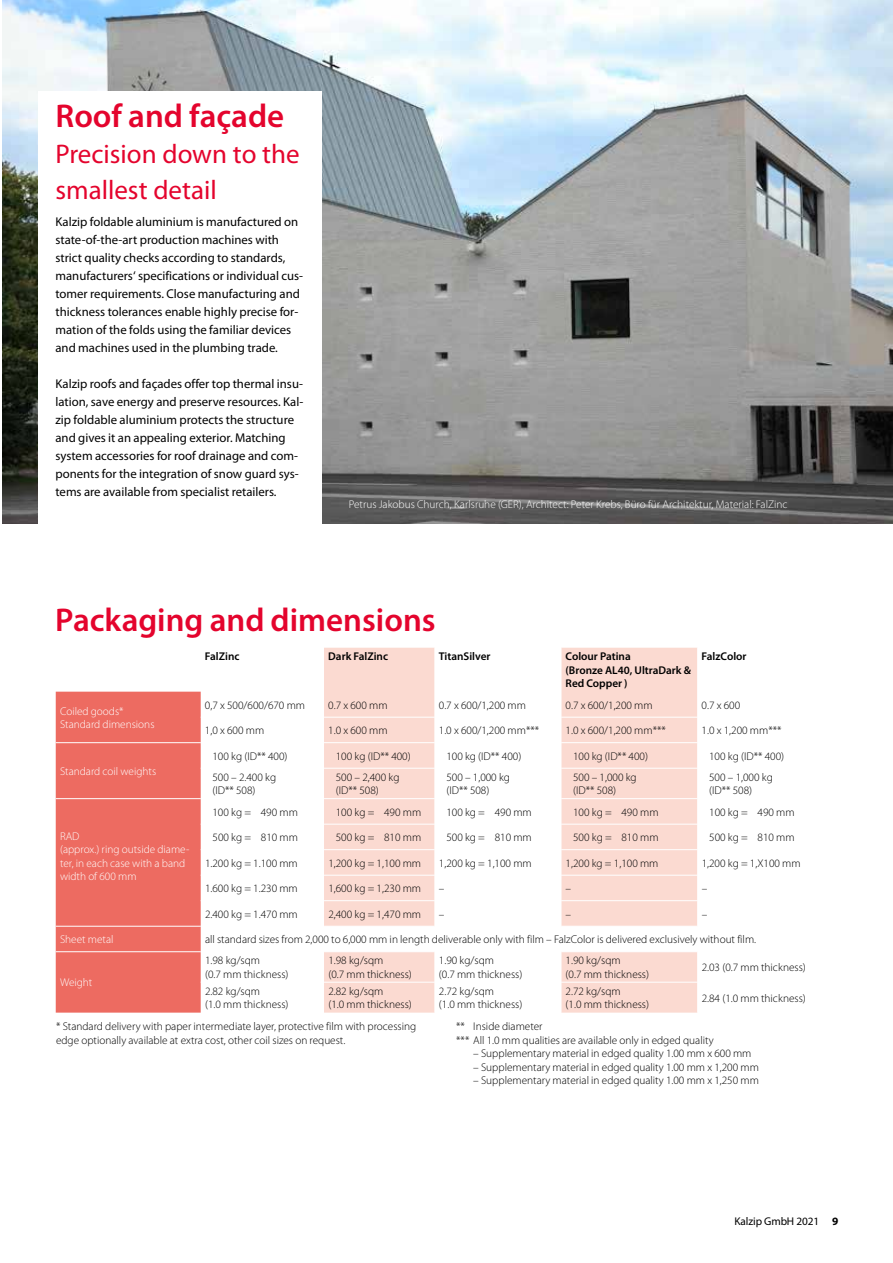
<style>
.page{position:relative;width:893px;height:1263px;background:#fff}
.page>*{position:absolute;margin:0;border:0;box-sizing:border-box;transform-origin:0 0}
.t1{font:600 33px "Myriad Pro";color:#e4042d}
.t2{font:27px/36px "Myriad Pro";color:#e4042d}
.t3{font:12.75px/18px "Myriad Pro";color:#000}
.t4{font:300 11.25px/13.5px "Myriad Pro";color:#000}
.t5{font:300 11.25px/13.5px "Myriad Pro";color:#fff}
.t6{font:600 11.25px/13.5px "Myriad Pro";color:#000}
.t7{font:11.25px "Myriad Pro";letter-spacing:-.01em;color:#000}
.s1{font-weight:700}
</style>
<div class="page">
<img style="left:3px;top:0;width:890px;height:523px">
<div style="left:38px;top:91px;width:284px;height:432px;background:#fff"></div>
<svg style="left:324px;top:648px;width:111px;height:365px;background:#fbdcd4"></svg>
<svg style="left:561px;top:648px;width:136px;height:365px;background:#fbddd5"></svg>
<div style="left:56px;top:692px;width:145px;height:321px;background:#ed6b61"></div>
<hr style="left:324px;top:717px;width:111px;height:1px;background:#fff">
<hr style="left:561px;top:717px;width:136px;height:1px;background:#fff">
<hr style="left:56px;top:742px;width:145px;height:1px;background:#fff">
<hr style="left:324px;top:742px;width:111px;height:1px;background:#fff">
<hr style="left:561px;top:742px;width:136px;height:1px;background:#fff">
<hr style="left:324px;top:768px;width:111px;height:1px;background:#fff">
<hr style="left:561px;top:768px;width:136px;height:1px;background:#fff">
<hr style="left:56px;top:798px;width:145px;height:1px;background:#fff">
<hr style="left:324px;top:798px;width:111px;height:1px;background:#fff">
<hr style="left:561px;top:798px;width:136px;height:1px;background:#fff">
<hr style="left:324px;top:824px;width:111px;height:1px;background:#fff">
<hr style="left:561px;top:824px;width:136px;height:1px;background:#fff">
<hr style="left:324px;top:849px;width:111px;height:1px;background:#fff">
<hr style="left:561px;top:849px;width:136px;height:1px;background:#fff">
<hr style="left:324px;top:875px;width:111px;height:1px;background:#fff">
<hr style="left:561px;top:875px;width:136px;height:1px;background:#fff">
<hr style="left:324px;top:900px;width:111px;height:1px;background:#fff">
<hr style="left:561px;top:900px;width:136px;height:1px;background:#fff">
<hr style="left:56px;top:926px;width:145px;height:1px;background:#fff">
<hr style="left:324px;top:926px;width:111px;height:1px;background:#fff">
<hr style="left:561px;top:926px;width:136px;height:1px;background:#fff">
<hr style="left:56px;top:951px;width:145px;height:1px;background:#fff">
<hr style="left:324px;top:951px;width:111px;height:1px;background:#fff">
<hr style="left:561px;top:951px;width:136px;height:1px;background:#fff">
<hr style="left:324px;top:982px;width:111px;height:1px;background:#fff">
<hr style="left:561px;top:982px;width:136px;height:1px;background:#fff">
<h1 class="t1" style="left:55px;top:95px;width:230px">Roof and façade</h1>
<h2 class="t2" style="left:55px;top:136px;width:246px">Precision down to the smallest detail</h2>
<p class="t3" style="left:55px;top:213px;width:249px">Kalzip foldable aluminium is manufactured on state-of-the-art production machines with strict quality checks according to standards, manufacturers‘ specifications or individual cus&shy;tomer requirements. Close manufacturing and thickness tolerances enable highly precise for&shy;mation of the folds using the familiar devices and machines used in the plumbing trade.</p>
<p class="t3" style="left:55px;top:375px;width:249px">Kalzip roofs and façades offer top thermal insu&shy;lation, save energy and preserve resources. Kal&shy;zip foldable aluminium protects the structure and gives it an appealing exterior. Matching system accessories for roof drainage and com&shy;ponents for the integration of snow guard sys&shy;tems are available from specialist retailers.</p>
<p class="t5" style="left:349px;top:497px;width:440px">Petrus Jakobus Church, Karlsruhe (GER), Architect: Peter Krebs, Büro für Architektur, Material: FalZinc</p>
<h1 class="t1" style="left:55px;top:599px;width:382px">Packaging and dimensions</h1>
<p class="t5" style="left:60px;top:704px;width:96px">Coiled goods*<br>Standard dimensions</p>
<p class="t5" style="left:60px;top:764px;width:98px">Standard coil weights</p>
<p class="t5" style="left:60px;top:829px;width:131px">RAD<br>(approx.) ring outside diame&shy;ter, in each case with a band width of 600 mm</p>
<p class="t6" style="left:205px;top:650px;width:36px">FalZinc</p>
<p class="t6" style="left:328px;top:650px;width:61px">Dark FalZinc</p>
<p class="t6" style="left:439px;top:650px;width:53px">TitanSilver</p>
<p class="t6" style="left:566px;top:650px;width:127px">Colour Patina<br>(Bronze AL40, UltraDark &amp;<br>Red Copper )</p>
<p class="t6" style="left:702px;top:650px;width:46px">FalzColor</p>
<p class="t4" style="left:205px;top:698px;width:102px">0,7 x 500/600/670 mm</p>
<p class="t4" style="left:328px;top:698px;width:61px">0.7 x 600 mm</p>
<p class="t4" style="left:439px;top:698px;width:89px">0.7 x 600/1,200 mm</p>
<p class="t4" style="left:566px;top:698px;width:89px">0.7 x 600/1,200 mm</p>
<p class="t4" style="left:702px;top:698px;width:40px">0.7 x 600</p>
<p class="t4" style="left:205px;top:724px;width:61px">1,0 x 600 mm</p>
<p class="t4" style="left:328px;top:724px;width:61px">1.0 x 600 mm</p>
<p class="t4" style="left:439px;top:724px;width:102px">1.0 x 600/1,200 mm***</p>
<p class="t4" style="left:566px;top:724px;width:102px">1.0 x 600/1,200 mm***</p>
<p class="t4" style="left:702px;top:724px;width:81px">1.0 x 1,200 mm***</p>
<p class="t4" style="left:212px;top:749px;width:77px">100 kg (ID** 400)</p>
<p class="t4" style="left:336px;top:749px;width:77px">100 kg (ID** 400)</p>
<p class="t4" style="left:446px;top:749px;width:77px">100 kg (ID** 400)</p>
<p class="t4" style="left:573px;top:749px;width:77px">100 kg (ID** 400)</p>
<p class="t4" style="left:709px;top:749px;width:77px">100 kg (ID** 400)</p>
<p class="t4" style="left:212px;top:770px;width:65px">500 – 2.400 kg (ID** 508)</p>
<p class="t4" style="left:336px;top:770px;width:65px">500 – 2,400 kg (ID** 508)</p>
<p class="t4" style="left:446px;top:770px;width:65px">500 – 1,000 kg (ID** 508)</p>
<p class="t4" style="left:573px;top:770px;width:65px">500 – 1,000 kg (ID** 508)</p>
<p class="t4" style="left:709px;top:770px;width:65px">500 – 1,000 kg (ID** 508)</p>
<p class="t4" style="left:212px;top:805px;width:87px">100 kg = 490 mm</p>
<p class="t4" style="left:336px;top:805px;width:87px">100 kg = 490 mm</p>
<p class="t4" style="left:446px;top:805px;width:87px">100 kg = 490 mm</p>
<p class="t4" style="left:573px;top:805px;width:87px">100 kg = 490 mm</p>
<p class="t4" style="left:709px;top:805px;width:87px">100 kg = 490 mm</p>
<p class="t4" style="left:212px;top:831px;width:87px">500 kg = 810 mm</p>
<p class="t4" style="left:336px;top:831px;width:87px">500 kg = 810 mm</p>
<p class="t4" style="left:446px;top:831px;width:87px">500 kg = 810 mm</p>
<p class="t4" style="left:573px;top:831px;width:87px">500 kg = 810 mm</p>
<p class="t4" style="left:709px;top:831px;width:87px">500 kg = 810 mm</p>
<p class="t4" style="left:205px;top:856px;width:94px">1.200 kg = 1.100 mm</p>
<p class="t4" style="left:328px;top:856px;width:94px">1,200 kg = 1,100 mm</p>
<p class="t4" style="left:439px;top:856px;width:94px">1,200 kg = 1,100 mm</p>
<p class="t4" style="left:566px;top:856px;width:94px">1,200 kg = 1,100 mm</p>
<p class="t4" style="left:702px;top:856px;width:100px">1,200 kg = 1,X100 mm</p>
<p class="t4" style="left:205px;top:882px;width:94px">1.600 kg = 1.230 mm</p>
<p class="t4" style="left:328px;top:882px;width:94px">1,600 kg = 1,230 mm</p>
<p class="t4" style="left:439px;top:882px;width:7px">–</p>
<p class="t4" style="left:566px;top:882px;width:7px">–</p>
<p class="t4" style="left:702px;top:882px;width:7px">–</p>
<p class="t4" style="left:205px;top:907px;width:94px">2.400 kg = 1.470 mm</p>
<p class="t4" style="left:328px;top:907px;width:94px">2,400 kg = 1,470 mm</p>
<p class="t4" style="left:439px;top:907px;width:7px">–</p>
<p class="t4" style="left:566px;top:907px;width:7px">–</p>
<p class="t4" style="left:702px;top:907px;width:7px">–</p>
<p class="t5" style="left:60px;top:933px;width:55px">Sheet metal</p>
<p class="t4" style="left:205px;top:933px;width:553px">all standard sizes from 2,000 to 6,000 mm in length deliverable only with film – FalzColor is delivered exclusively without film.</p>
<p class="t5" style="left:60px;top:976px;width:34px">Weight</p>
<p class="t4" style="left:205px;top:954px;width:85px">1.98 kg/sqm<br>(0.7 mm thickness)</p>
<p class="t4" style="left:328px;top:954px;width:85px">1.98 kg/sqm<br>(0.7 mm thickness)</p>
<p class="t4" style="left:439px;top:954px;width:85px">1.90 kg/sqm<br>(0.7 mm thickness)</p>
<p class="t4" style="left:566px;top:954px;width:85px">1.90 kg/sqm<br>(0.7 mm thickness)</p>
<p class="t4" style="left:702px;top:961px;width:106px">2.03 (0.7 mm thickness)</p>
<p class="t4" style="left:205px;top:984px;width:85px">2.82 kg/sqm<br>(1.0 mm thickness)</p>
<p class="t4" style="left:328px;top:984px;width:85px">2.82 kg/sqm<br>(1.0 mm thickness)</p>
<p class="t4" style="left:439px;top:984px;width:85px">2.72 kg/sqm<br>(1.0 mm thickness)</p>
<p class="t4" style="left:566px;top:984px;width:85px">2.72 kg/sqm<br>(1.0 mm thickness)</p>
<p class="t4" style="left:702px;top:991px;width:106px">2.84 (1.0 mm thickness)</p>
<p class="t4" style="left:56px;top:1020px;width:362px">* Standard delivery with paper intermediate layer, protective film with processing edge optionally available at extra cost, other coil sizes on request.</p>
<p class="t4" style="left:456px;top:1020px;width:259px">** Inside diameter<br>*** All 1.0 mm qualities are available only in edged quality</p>
<p class="t4" style="left:473px;top:1047px;width:280px">– Supplementary material in edged quality 1.00 mm x 600 mm</p>
<p class="t4" style="left:473px;top:1060px;width:287px">– Supplementary material in edged quality 1.00 mm x 1,200 mm</p>
<p class="t4" style="left:473px;top:1074px;width:287px">– Supplementary material in edged quality 1.00 mm x 1,250 mm</p>
<p class="t7" style="left:735px;top:1214px;width:105px">Kalzip GmbH 2021 <span class="s1">9</span></p>
</div>
